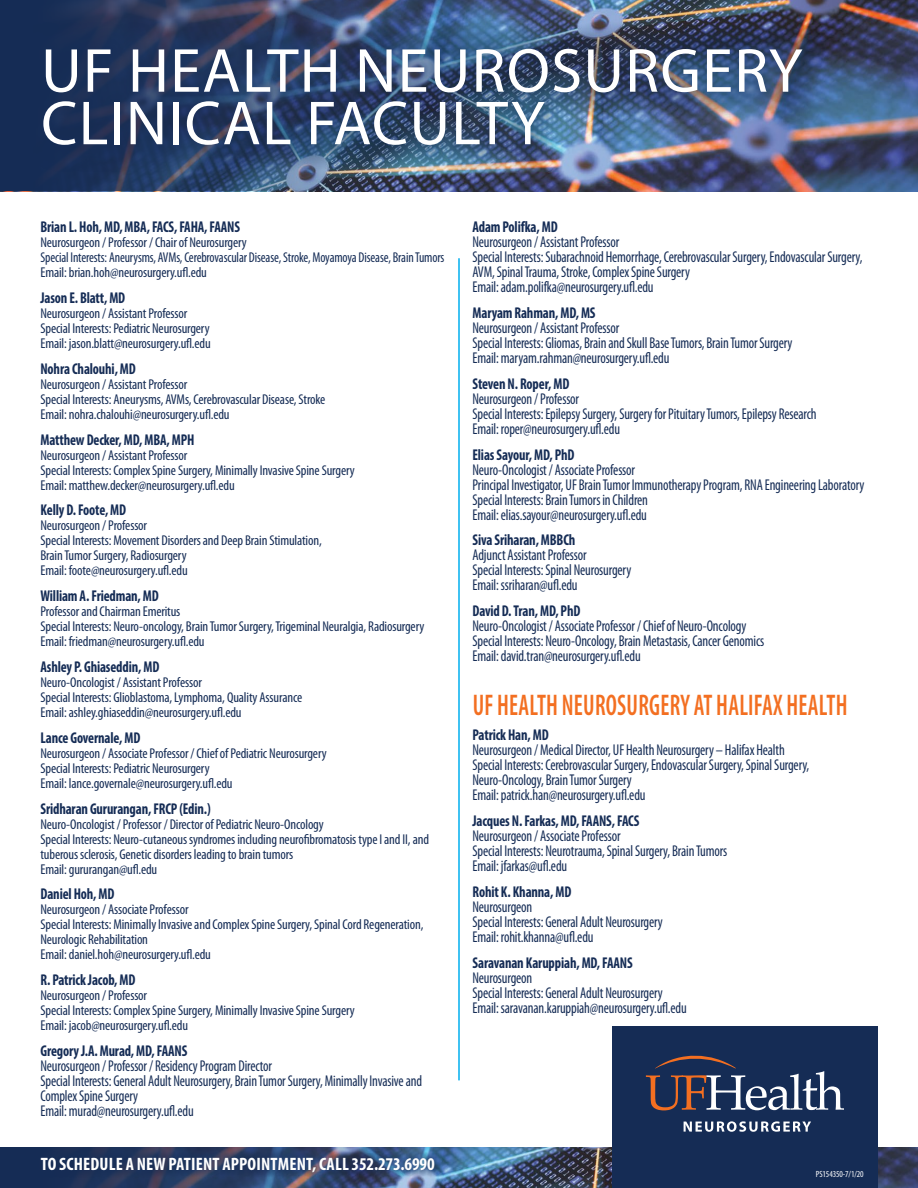
<style>
.page{position:relative;width:918px;height:1188px;background:#fff}
.page>*{position:absolute;margin:0;border:0;box-sizing:border-box;transform-origin:0 0}
.t1{font:62.7px/52.5px "Myriad Pro";letter-spacing:.02em;color:#fff}
.t2{font:600 condensed 30px "Myriad Pro";letter-spacing:.01em;color:#f36f21;scale:.8 1}
.t3{font:700 condensed 18px "Myriad Pro";letter-spacing:.01em;color:#fff}
.t4{font:condensed 15.6px/15px "Myriad Pro";letter-spacing:-.01em;color:#152c55;scale:.91 1}
.t5{font:700 condensed 15.6px "Myriad Pro";letter-spacing:-.01em;color:#152c55;scale:.91 1}
.t6{font:condensed 14.25px/15px "Myriad Pro";letter-spacing:-.01em;color:#152c55}
.t7{font:condensed 9px "Myriad Pro";letter-spacing:-.01em;color:#fff}
</style>
<div class="page">
<img style="left:392px;top:0;width:526px;height:191px">
<img style="left:392px;top:1148px;width:526px;height:40px">
<div style="left:612px;top:1027px;width:266px;height:161px;background:#152c55"></div>
<img style="left:0;top:0;width:392px;height:191px">
<img style="left:16px;top:22px;width:814px;height:150px">
<hr style="left:458px;top:258px;width:2px;height:822px;background:#00aeef">
<svg style="left:684px;top:1121px;width:127px;height:11px"></svg>
<svg style="left:646px;top:1055px;width:198px;height:55px"></svg>
<svg style="left:0;top:1148px;width:392px;height:40px;background:#293c62"></svg>
<svg style="left:34px;top:1151px;width:407px;height:28px;background:#2b4066"></svg>
<p class="t1" style="left:41px;top:43px;width:763px">UF HEALTH NEUROSURGERY<br>CLINICAL FACULTY</p>
<p class="t5" style="left:40px;top:217px;width:221px">Brian L. Hoh, MD, MBA, FACS, FAHA, FAANS</p>
<p class="t6" style="left:40px;top:235px;width:405px">Neurosurgeon / Professor / Chair of Neurosurgery<br>Special Interests: Aneurysms, AVMs, Cerebrovascular Disease, Stroke, Moyamoya Disease, Brain Tumors<br>Email: brian.hoh@neurosurgery.ufl.edu</p>
<p class="t5" style="left:40px;top:288px;width:95px">Jason E. Blatt, MD</p>
<p class="t6" style="left:40px;top:306px;width:172px">Neurosurgeon / Assistant Professor<br>Special Interests: Pediatric Neurosurgery<br>Email: jason.blatt@neurosurgery.ufl.edu</p>
<p class="t5" style="left:40px;top:359px;width:106px">Nohra Chalouhi, MD</p>
<p class="t6" style="left:40px;top:377px;width:286px">Neurosurgeon / Assistant Professor<br>Special Interests: Aneurysms, AVMs, Cerebrovascular Disease, Stroke<br>Email: nohra.chalouhi@neurosurgery.ufl.edu</p>
<p class="t5" style="left:40px;top:430px;width:171px">Matthew Decker, MD, MBA, MPH</p>
<p class="t6" style="left:40px;top:448px;width:316px">Neurosurgeon / Assistant Professor<br>Special Interests: Complex Spine Surgery, Minimally Invasive Spine Surgery<br>Email: matthew.decker@neurosurgery.ufl.edu</p>
<p class="t5" style="left:40px;top:500px;width:96px">Kelly D. Foote, MD</p>
<p class="t6" style="left:40px;top:518px;width:108px">Neurosurgeon / Professor</p>
<p class="t6" style="left:40px;top:533px;width:283px">Special Interests: Movement Disorders and Deep Brain Stimulation,<br>Brain Tumor Surgery, Radiosurgery</p>
<p class="t6" style="left:40px;top:563px;width:149px">Email: foote@neurosurgery.ufl.edu</p>
<p class="t5" style="left:40px;top:586px;width:132px">William A. Friedman, MD</p>
<p class="t6" style="left:40px;top:604px;width:141px">Professor and Chairman Emeritus</p>
<p class="t6" style="left:40px;top:619px;width:385px">Special Interests: Neuro-oncology, Brain Tumor Surgery, Trigeminal Neuralgia, Radiosurgery</p>
<p class="t6" style="left:40px;top:634px;width:166px">Email: friedman@neurosurgery.ufl.edu</p>
<p class="t5" style="left:40px;top:657px;width:132px">Ashley P. Ghiaseddin, MD</p>
<p class="t6" style="left:40px;top:675px;width:263px">Neuro-Oncologist / Assistant Professor<br>Special Interests: Glioblastoma, Lymphoma, Quality Assurance<br>Email: ashley.ghiaseddin@neurosurgery.ufl.edu</p>
<p class="t5" style="left:40px;top:728px;width:111px">Lance Governale, MD</p>
<p class="t6" style="left:40px;top:746px;width:288px">Neurosurgeon / Associate Professor / Chief of Pediatric Neurosurgery<br>Special Interests: Pediatric Neurosurgery<br>Email: lance.governale@neurosurgery.ufl.edu</p>
<p class="t5" style="left:40px;top:799px;width:189px">Sridharan Gururangan, FRCP (Edin.)</p>
<p class="t6" style="left:40px;top:817px;width:390px">Neuro-Oncologist / Professor / Director of Pediatric Neuro-Oncology<br>Special Interests: Neuro-cutaneous syndromes including neurofibromatosis type I and II, and tuberous sclerosis, Genetic disorders leading to brain tumors<br>Email: gururangan@ufl.edu</p>
<p class="t5" style="left:40px;top:884px;width:83px">Daniel Hoh, MD</p>
<p class="t6" style="left:40px;top:902px;width:384px">Neurosurgeon / Associate Professor<br>Special Interests: Minimally Invasive and Complex Spine Surgery, Spinal Cord Regeneration, Neurologic Rehabilitation<br>Email: daniel.hoh@neurosurgery.ufl.edu</p>
<p class="t5" style="left:40px;top:970px;width:106px">R. Patrick Jacob, MD</p>
<p class="t6" style="left:40px;top:988px;width:316px">Neurosurgeon / Professor<br>Special Interests: Complex Spine Surgery, Minimally Invasive Spine Surgery<br>Email: jacob@neurosurgery.ufl.edu</p>
<p class="t5" style="left:40px;top:1041px;width:163px">Gregory J.A. Murad, MD, FAANS</p>
<p class="t4" style="left:40px;top:1059px;width:256px">Neurosurgeon / Professor / Residency Program Director</p>
<p class="t4" style="left:40px;top:1074px;width:421px">Special Interests: General Adult Neurosurgery, Brain Tumor Surgery, Minimally Invasive and<br>Complex Spine Surgery</p>
<p class="t4" style="left:40px;top:1104px;width:170px">Email: murad@neurosurgery.ufl.edu</p>
<p class="t3" style="left:41px;top:1153px;width:395px">TO SCHEDULE A NEW PATIENT APPOINTMENT, CALL 352.273.6990</p>
<p class="t5" style="left:472px;top:217px;width:95px">Adam Polifka, MD</p>
<p class="t4" style="left:472px;top:235px;width:430px">Neurosurgeon / Assistant Professor<br>Special Interests: Subarachnoid Hemorrhage, Cerebrovascular Surgery, Endovascular Surgery, AVM, Spinal Trauma, Stroke, Complex Spine Surgery<br>Email: adam.polifka@neurosurgery.ufl.edu</p>
<p class="t5" style="left:472px;top:303px;width:137px">Maryam Rahman, MD, MS</p>
<p class="t4" style="left:472px;top:321px;width:353px">Neurosurgeon / Assistant Professor<br>Special Interests: Gliomas, Brain and Skull Base Tumors, Brain Tumor Surgery<br>Email: maryam.rahman@neurosurgery.ufl.edu</p>
<p class="t5" style="left:472px;top:374px;width:108px">Steven N. Roper, MD</p>
<p class="t4" style="left:472px;top:391px;width:380px">Neurosurgeon / Professor<br>Special Interests: Epilepsy Surgery, Surgery for Pituitary Tumors, Epilepsy Research<br>Email: roper@neurosurgery.ufl.edu</p>
<p class="t5" style="left:472px;top:445px;width:114px">Elias Sayour, MD, PhD</p>
<p class="t4" style="left:472px;top:462px;width:432px">Neuro-Oncologist / Associate Professor<br>Principal Investigator, UF Brain Tumor Immunotherapy Program, RNA Engineering Laboratory Special Interests: Brain Tumors in Children<br>Email: elias.sayour@neurosurgery.ufl.edu</p>
<p class="t5" style="left:472px;top:530px;width:115px">Siva Sriharan, MBBCh</p>
<p class="t4" style="left:472px;top:548px;width:176px">Adjunct Assistant Professor<br>Special Interests: Spinal Neurosurgery<br>Email: ssriharan@ufl.edu</p>
<p class="t5" style="left:472px;top:601px;width:120px">David D. Tran, MD, PhD</p>
<p class="t4" style="left:472px;top:619px;width:322px">Neuro-Oncologist / Associate Professor / Chief of Neuro-Oncology<br>Special Interests: Neuro-Oncology, Brain Metastasis, Cancer Genomics<br>Email: david.tran@neurosurgery.ufl.edu</p>
<p class="t2" style="left:473px;top:688px;width:470px">UF HEALTH NEUROSURGERY AT HALIFAX HEALTH</p>
<p class="t5" style="left:472px;top:725px;width:85px">Patrick Han, MD</p>
<p class="t4" style="left:472px;top:743px;width:372px">Neurosurgeon / Medical Director, UF Health Neurosurgery – Halifax Health Special Interests: Cerebrovascular Surgery, Endovascular Surgery, Spinal Surgery, Neuro-Oncology, Brain Tumor Surgery<br>Email: patrick.han@neurosurgery.ufl.edu</p>
<p class="t5" style="left:472px;top:811px;width:185px">Jacques N. Farkas, MD, FAANS, FACS</p>
<p class="t4" style="left:472px;top:829px;width:281px">Neurosurgeon / Associate Professor<br>Special Interests: Neurotrauma, Spinal Surgery, Brain Tumors<br>Email: jfarkas@ufl.edu</p>
<p class="t5" style="left:472px;top:882px;width:110px">Rohit K. Khanna, MD</p>
<p class="t4" style="left:472px;top:900px;width:211px">Neurosurgeon<br>Special Interests: General Adult Neurosurgery<br>Email: rohit.khanna@ufl.edu</p>
<p class="t5" style="left:472px;top:953px;width:178px">Saravanan Karuppiah, MD, FAANS</p>
<p class="t4" style="left:472px;top:970px;width:237px">Neurosurgeon<br>Special Interests: General Adult Neurosurgery<br>Email: saravanan.karuppiah@neurosurgery.ufl.edu</p>
<p class="t7" style="left:816px;top:1169px;width:49px">PS154350-7/1/20</p>
</div>
